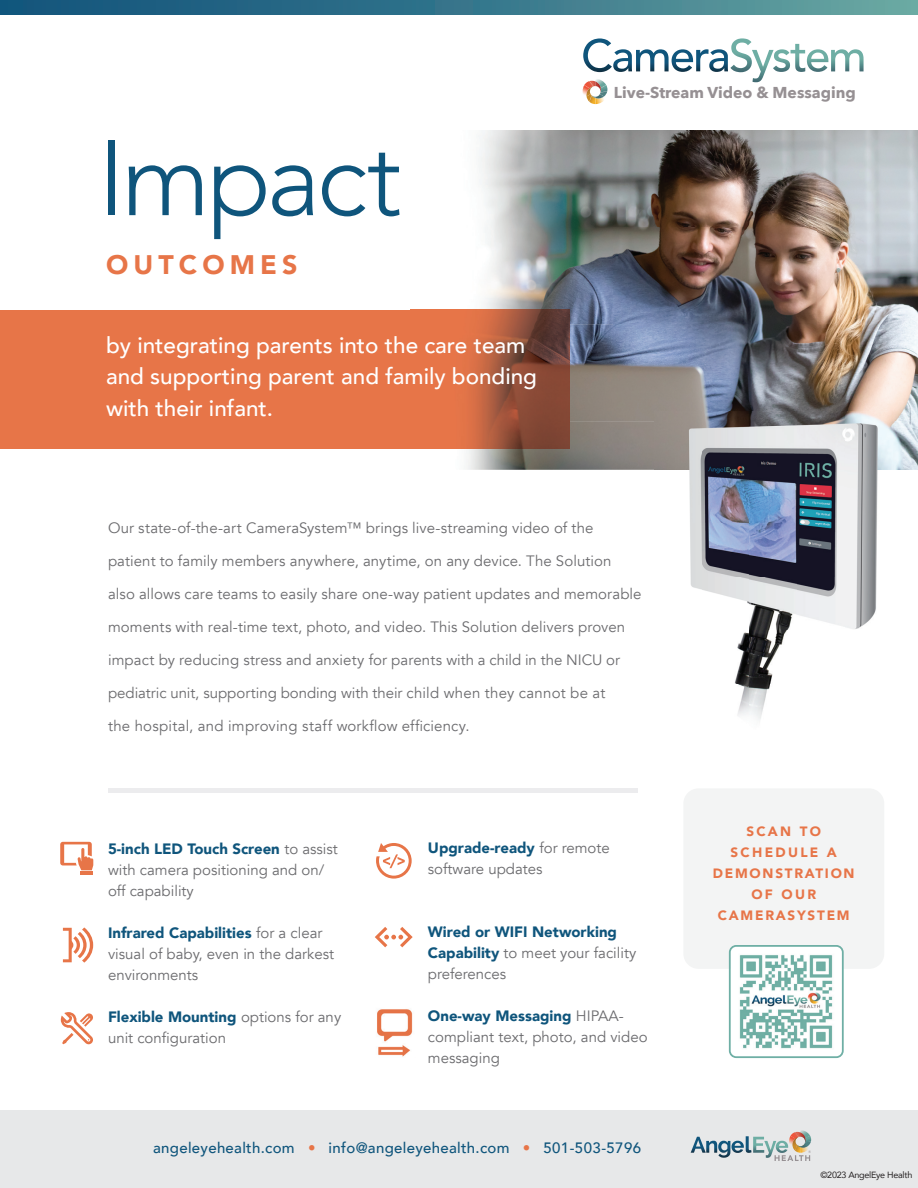
<style>
.page{position:relative;width:918px;height:1188px;background:#fff}
.page>*{position:absolute;margin:0;border:0;box-sizing:border-box;transform-origin:0 0}
.t1{font:300 105px "Avenir";letter-spacing:-.04em;color:#0f557c}
.t2{font:900 26.85px "Avenir";letter-spacing:.19em;color:#e77548}
.t3{font:500 22.5px/31.5px "Avenir";color:#fff}
.t4{font:700 15.75px "Avenir Next";color:#969093}
.t5{font:15px/21px "Avenir";letter-spacing:.005em;color:#6b6b6e}
.t6{font:900 15px/21px "Avenir";color:#0f557c}
.t7{font:500 15px "Avenir";letter-spacing:.02em;color:#0f557c}
.t8{font:900 13.5px/21px "Avenir";letter-spacing:.13em;color:#e77548;text-align:center}
.t9{font:9px "Avenir";letter-spacing:-.03em;color:#231f20}
.s1{font-weight:900;color:#0f557c}
.s2{font-weight:400;color:#6b6b6e}
.s3{color:#e77548}
</style>
<div class="page">
<svg style="left:60px;top:842px;width:33px;height:32px"></svg>
<svg style="left:376px;top:843px;width:36px;height:36px"></svg>
<svg style="left:61px;top:1012px;width:32px;height:32px"></svg>
<svg style="left:63px;top:927px;width:30px;height:36px"></svg>
<svg style="left:375px;top:927px;width:38px;height:20px"></svg>
<svg style="left:0;top:0;width:918px;height:15px;background:#38788c"></svg>
<img style="left:411px;top:131px;width:507px;height:193px">
<img style="left:569px;top:324px;width:349px;height:97px">
<img style="left:411px;top:421px;width:244px;height:49px">
<img style="left:893px;top:421px;width:25px;height:49px">
<div style="left:0;top:310px;width:411px;height:138px;background:#e77548"></div>
<img style="left:411px;top:310px;width:158px;height:138px">
<div style="left:108px;top:788px;width:529px;height:5px;background:#ececee"></div>
<div style="left:683px;top:788px;width:201px;height:181px;background:#f3f4f4;border-radius:15px"></div>
<img style="left:655px;top:412px;width:238px;height:308px">
<div style="left:0;top:1110px;width:918px;height:78px;background:#e7e8e9"></div>
<svg style="left:691px;top:1130px;width:120px;height:31px"></svg>
<img style="left:732px;top:948px;width:109px;height:107px">
<div style="left:729px;top:945px;width:115px;height:113px;border:2px solid #6fafa5;border-radius:6px"></div>
<img style="left:583px;top:38px;width:29px;height:34px">
<img style="left:613px;top:49px;width:19px;height:23px">
<img style="left:636px;top:49px;width:33px;height:22px">
<img style="left:672px;top:49px;width:21px;height:23px">
<img style="left:696px;top:49px;width:32px;height:23px">
<img style="left:730px;top:38px;width:22px;height:34px">
<img style="left:752px;top:50px;width:21px;height:32px">
<img style="left:773px;top:49px;width:17px;height:23px">
<img style="left:791px;top:44px;width:14px;height:28px">
<img style="left:807px;top:49px;width:21px;height:23px">
<img style="left:831px;top:49px;width:33px;height:22px">
<svg style="left:582px;top:79px;width:25px;height:25px"></svg>
<img style="left:377px;top:1009px;width:36px;height:48px">
<h1 class="t1" style="left:98px;top:117px;width:306px">Impact</h1>
<h2 class="t2" style="left:106px;top:242px;width:193px">OUTCOMES</h2>
<h3 class="t3" style="left:106px;top:328px;width:432px">by integrating parents into the care team and supporting parent and family bonding with their infant.</h3>
<p class="t4" style="left:614px;top:78px;width:244px">Live-Stream Video &amp; Messaging</p>
<p class="t5" style="left:108px;top:518px;width:487px">Our state-of-the-art CameraSystem™ brings live-streaming video of the</p>
<p class="t5" style="left:108px;top:551px;width:505px">patient to family members anywhere, anytime, on any device. The Solution</p>
<p class="t5" style="left:108px;top:584px;width:535px">also allows care teams to easily share one-way patient updates and memorable</p>
<p class="t5" style="left:108px;top:617px;width:519px">moments with real-time text, photo, and video. This Solution delivers proven</p>
<p class="t5" style="left:108px;top:650px;width:514px">impact by reducing stress and anxiety for parents with a child in the NICU or</p>
<p class="t5" style="left:108px;top:683px;width:499px">pediatric unit, supporting bonding with their child when they cannot be at</p>
<p class="t5" style="left:108px;top:716px;width:363px">the hospital, and improving staff workflow efficiency.</p>
<p class="t5" style="left:108px;top:839px;width:231px"><span class="s1">5-inch LED Touch Screen</span> to assist with camera positioning and on/ off capability</p>
<p class="t5" style="left:108px;top:923px;width:228px"><span class="s1">Infrared Capabilities</span> for a clear visual of baby, even in the darkest environments</p>
<p class="t5" style="left:108px;top:1007px;width:235px"><span class="s1">Flexible Mounting</span> options for any unit configuration</p>
<p class="t5" style="left:428px;top:837px;width:183px"><span class="s1">Upgrade-ready</span> for remote software updates</p>
<p class="t6" style="left:428px;top:921px;width:210px">Wired or WIFI Networking<br>Capability <span class="s2">to meet your facility preferences</span></p>
<p class="t5" style="left:428px;top:1005px;width:221px"><span class="s1">One-way Messaging</span> HIPAA&shy;compliant text, photo, and video messaging</p>
<p class="t7" style="left:153px;top:1134px;width:490px">angeleyehealth.com <span class="s3">•</span> info@angeleyehealth.com <span class="s3">•</span> 501-503-5796</p>
<p class="t8" style="left:713px;top:821px;width:143px">SCAN TO<br>SCHEDULE A<br>DEMONSTRATION<br>OF OUR<br>CAMERASYSTEM</p>
<p class="t9" style="left:820px;top:1167px;width:94px">©2023 AngelEye Health</p>
</div>
